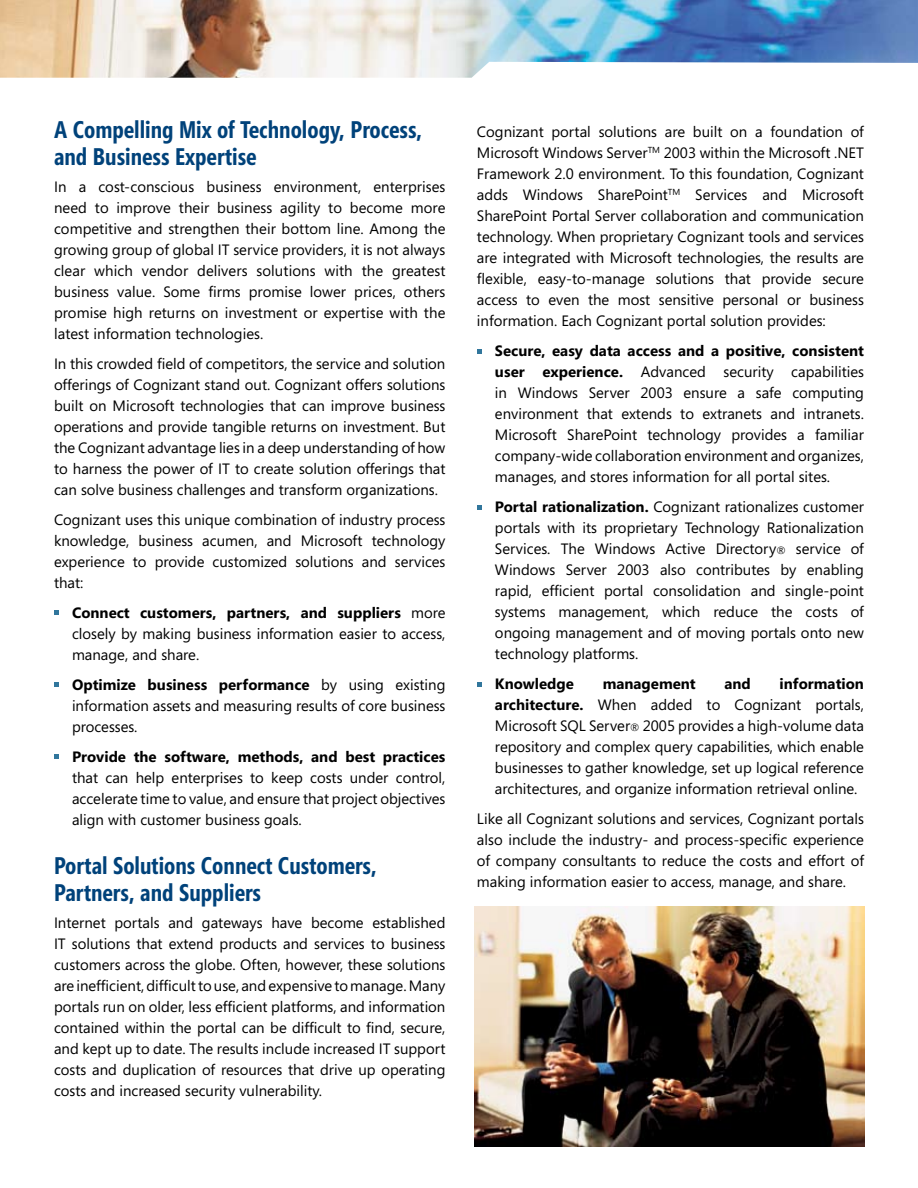
<style>
.page{position:relative;width:918px;height:1188px;background:#fff}
.page>*{position:absolute;margin:0;border:0;box-sizing:border-box;transform-origin:0 0}
.t1{font:700 24px/27px "Segoe Condensed";color:#00427a}
.t2{font:15px/21px "Segoe";color:#000;text-align:justify}
.t3{font:700 15px "Segoe";color:#000}
.s1{font-weight:700}
.s2{font-size:10.5px}
</style>
<div class="page">
<img style="left:0;top:0;width:918px;height:78px">
<svg style="left:54px;top:610px;width:5px;height:5px"></svg>
<svg style="left:54px;top:682px;width:5px;height:5px"></svg>
<svg style="left:54px;top:754px;width:5px;height:5px"></svg>
<svg style="left:477px;top:349px;width:5px;height:5px"></svg>
<svg style="left:477px;top:505px;width:5px;height:5px"></svg>
<svg style="left:477px;top:682px;width:5px;height:5px"></svg>
<img style="left:474px;top:907px;width:390px;height:240px">
<h1 class="t1" style="left:54px;top:116px;width:370px">A Compelling Mix of Technology, Process, and Business Expertise</h1>
<p class="t2" style="left:54px;top:175px;width:393px">In a cost-conscious business environment, enterprises need to improve their business agility to become more competitive and strengthen their bottom line. Among the growing group of global IT service providers, it is not always clear which vendor delivers solutions with the greatest business value. Some firms promise lower prices, others promise high returns on investment or expertise with the latest information technologies.</p>
<p class="t2" style="left:54px;top:352px;width:393px">In this crowded field of competitors, the service and solution offerings of Cognizant stand out. Cognizant offers solutions built on Microsoft technologies that can improve business operations and provide tangible returns on investment. But the Cognizant advantage lies in a deep understanding of how to harness the power of IT to create solution offerings that can solve business challenges and transform organizations.</p>
<p class="t2" style="left:54px;top:508px;width:393px">Cognizant uses this unique combination of industry process knowledge, business acumen, and Microsoft technology experience to provide customized solutions and services that:</p>
<p class="t2" style="left:72px;top:601px;width:375px"><span class="s1">Connect customers, partners, and suppliers</span> more closely by making business information easier to access, manage, and share.</p>
<p class="t2" style="left:72px;top:673px;width:375px"><span class="s1">Optimize business performance</span> by using existing information assets and measuring results of core business processes.</p>
<p class="t3" style="left:72px;top:746px;width:375px">Provide the software, methods, and best practices</p>
<p class="t2" style="left:72px;top:766px;width:375px">that can help enterprises to keep costs under control, accelerate time to value, and ensure that project objectives align with customer business goals.</p>
<h1 class="t1" style="left:54px;top:852px;width:324px">Portal Solutions Connect Customers,<br>Partners, and Suppliers</h1>
<p class="t2" style="left:54px;top:912px;width:393px">Internet portals and gateways have become established IT solutions that extend products and services to business customers across the globe. Often, however, these solutions are inefficient, difficult to use, and expensive to manage. Many portals run on older, less efficient platforms, and information contained within the portal can be difficult to find, secure, and kept up to date. The results include increased IT support costs and duplication of resources that drive up operating costs and increased security vulnerability.</p>
<p class="t2" style="left:477px;top:121px;width:389px">Cognizant portal solutions are built on a foundation of Microsoft Windows Server<sup>TM</sup> 2003 within the Microsoft .NET Framework 2.0 environment. To this foundation, Cognizant adds Windows SharePoint<sup>TM</sup> Services and Microsoft SharePoint Portal Server collaboration and communication technology. When proprietary Cognizant tools and services are integrated with Microsoft technologies, the results are flexible, easy-to-manage solutions that provide secure access to even the most sensitive personal or business information. Each Cognizant portal solution provides:</p>
<p class="t2" style="left:495px;top:340px;width:371px"><span class="s1">Secure, easy data access and a positive, consistent user experience.</span> Advanced security capabilities in Windows Server 2003 ensure a safe computing environment that extends to extranets and intranets.<br>Microsoft SharePoint technology provides a familiar company-wide collaboration environment and organizes, manages, and stores information for all portal sites.</p>
<p class="t2" style="left:495px;top:496px;width:371px"><span class="s1">Portal rationalization.</span> Cognizant rationalizes customer portals with its proprietary Technology Rationalization Services. The Windows Active Directory<span class="s2">®</span> service of Windows Server 2003 also contributes by enabling rapid, efficient portal consolidation and single-point systems management, which reduce the costs of ongoing management and of moving portals onto new technology platforms.</p>
<p class="t3" style="left:495px;top:673px;width:80px">Knowledge</p>
<p class="t3" style="left:603px;top:673px;width:95px">management</p>
<p class="t3" style="left:724px;top:673px;width:28px">and</p>
<p class="t2" style="left:495px;top:673px;width:371px;text-indent:285px"><span class="s1">information architecture.</span> When added to Cognizant portals, Microsoft SQL Server<span class="s2">®</span> 2005 provides a high-volume data repository and complex query capabilities, which enable businesses to gather knowledge, set up logical reference architectures, and organize information retrieval online.</p>
<p class="t2" style="left:477px;top:808px;width:389px">Like all Cognizant solutions and services, Cognizant portals also include the industry- and process-specific experience of company consultants to reduce the costs and effort of making information easier to access, manage, and share.</p>
</div>
